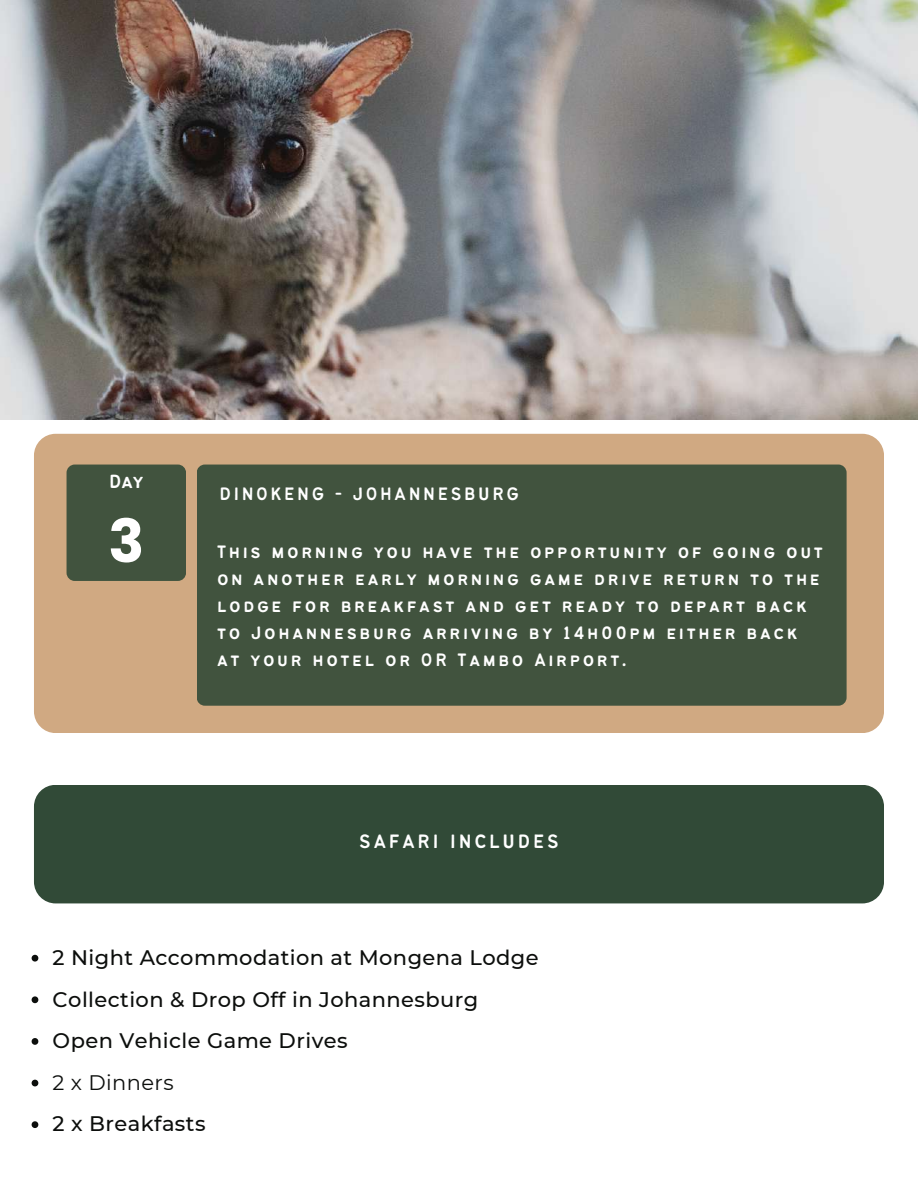
<style>
.page{position:relative;width:918px;height:1188px;background:#fff}
.page>*{position:absolute;margin:0;border:0;box-sizing:border-box;transform-origin:0 0}
.t1{font:700 59.55px "Poppins";color:#fff}
.t2{font:21.3px "Bantayog";letter-spacing:.13em;color:#fff}
.t3{font:500 21px/41.7px "Montserrat";letter-spacing:.02em;color:#0c0e0c}
.t4{font:21px "Montserrat";letter-spacing:.02em;color:#0c0e0c}
.t5{font:21px "Bantayog";color:#fff}
.t6{font:19.8px/27px "Bantayog";letter-spacing:.13em;color:#fff}
</style>
<div class="page">
<img style="left:0;top:0;width:918px;height:420px">
<div style="left:34px;top:434px;width:850px;height:299px;background:#d0a982;border-radius:22px"></div>
<div style="left:197px;top:465px;width:650px;height:241px;background:#41533e;border-radius:8px"></div>
<div style="left:67px;top:465px;width:119px;height:116px;background:#41533e;border-radius:8px"></div>
<div style="left:34px;top:785px;width:850px;height:118px;background:#314a37;border-radius:22px"></div>
<svg style="left:32px;top:955px;width:6px;height:7px"></svg>
<svg style="left:32px;top:996px;width:6px;height:7px"></svg>
<svg style="left:32px;top:1038px;width:6px;height:7px"></svg>
<svg style="left:32px;top:1080px;width:6px;height:6px"></svg>
<svg style="left:32px;top:1121px;width:6px;height:7px"></svg>
<p class="t5" style="left:109px;top:473px;width:36px">Day</p>
<h1 class="t1" style="left:108px;top:500px;width:38px">3</h1>
<p class="t6" style="left:220px;top:482px;width:301px">DINOKENG - JOHANNESBURG</p>
<p class="t6" style="left:217px;top:539px;width:607px">This morning you have the opportunity of going out on another early morning game drive return to the lodge for breakfast and get ready to depart back to Johannesburg arriving by 14h00pm either back at your hotel or OR Tambo Airport.</p>
<p class="t2" style="left:359px;top:832px;width:201px">SAFARI INCLUDES</p>
<p class="t3" style="left:53px;top:937px;width:488px">2 Night Accommodation at Mongena Lodge<br>Collection &amp; Drop Off in Johannesburg<br>Open Vehicle Game Drives</p>
<p class="t4" style="left:53px;top:1069px;width:123px">2 x Dinners</p>
<p class="t3" style="left:53px;top:1103px;width:154px">2 x Breakfasts</p>
</div>
